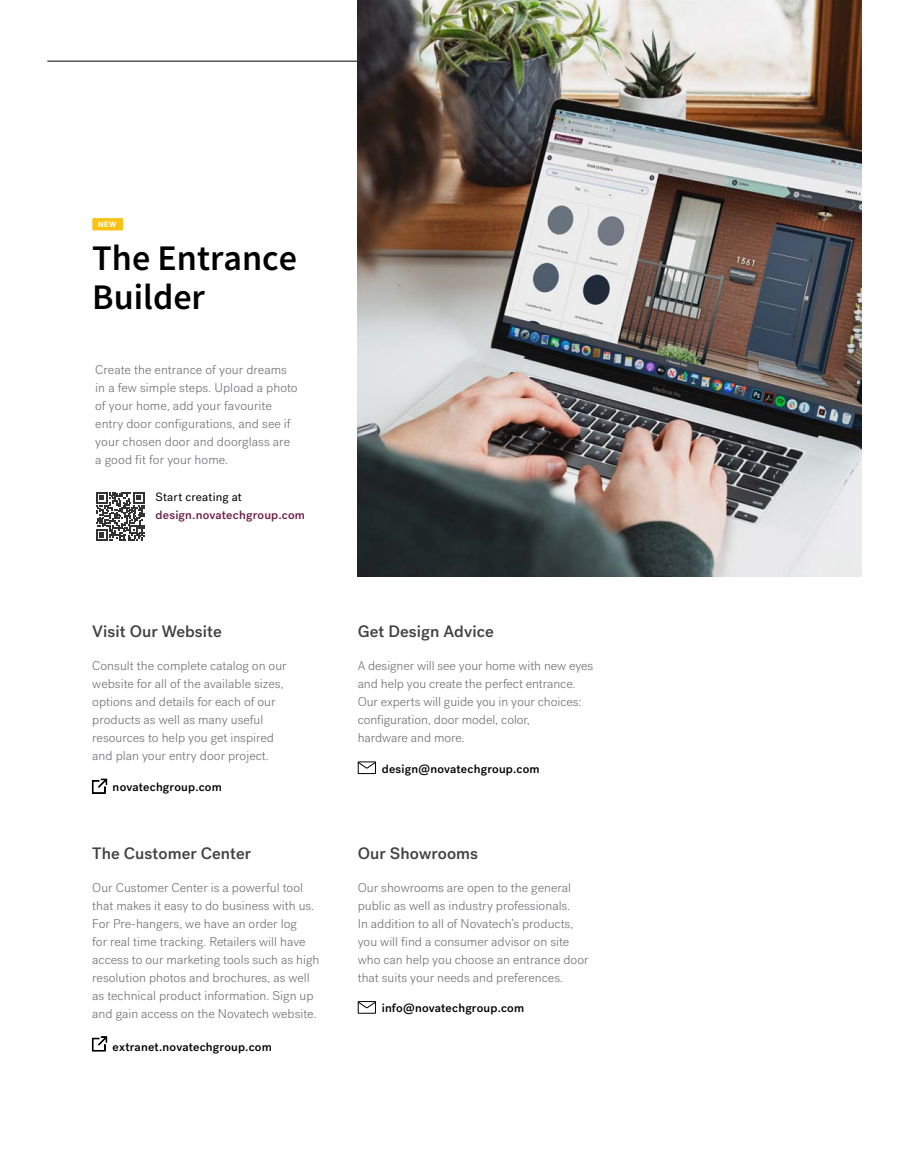
<style>
.page{position:relative;width:922px;height:1175px;background:#fff}
.page>*{position:absolute;margin:0;border:0;box-sizing:border-box;transform-origin:0 0}
.t1{font:600 36px/39px "Source Sans Pro";color:#000}
.t2{font:500 16.5px "Post Grotesk";letter-spacing:.005em;color:#414042}
.t3{font:300 12.75px/18px "Post Grotesk";color:#6d6e71}
.t4{font:500 12px "Post Grotesk";color:#000}
.t5{font:500 12px "Post Grotesk";color:#6f1d46}
.t6{font:12px "Post Grotesk";letter-spacing:.01em;color:#000}
.t7{font:700 7.8px "Post Grotesk";color:#fff}
</style>
<div class="page">
<hr style="left:47px;top:61px;width:744px;height:1px;background:#000">
<img style="left:357px;top:0;width:503px;height:576px">
<div style="left:92px;top:218px;width:31px;height:12px;background:#f8c314"></div>
<svg style="left:96px;top:492px;width:48px;height:48px"></svg>
<svg style="left:92px;top:778px;width:15px;height:15px"></svg>
<div style="left:357px;top:761px;width:19px;height:13px;border:1px solid #000"></div>
<svg style="left:357px;top:761px;width:19px;height:8px"></svg>
<svg style="left:92px;top:1036px;width:15px;height:15px"></svg>
<div style="left:357px;top:1001px;width:19px;height:12px;border:1px solid #000"></div>
<svg style="left:357px;top:1001px;width:19px;height:8px"></svg>
<p class="t7" style="left:98px;top:219px;width:20px">NEW</p>
<h1 class="t1" style="left:92px;top:239px;width:206px">The Entrance<br>Builder</h1>
<p class="t3" style="left:95px;top:361px;width:204px">Create the entrance of your dreams in a few simple steps. Upload a photo of your home, add your favourite entry door configurations, and see if your chosen door and doorglass are a good fit for your home.</p>
<p class="t6" style="left:155px;top:490px;width:88px">Start creating at</p>
<p class="t5" style="left:155px;top:508px;width:151px">design.novatechgroup.com</p>
<p class="t2" style="left:92px;top:621px;width:131px">Visit Our Website</p>
<p class="t3" style="left:92px;top:657px;width:196px">Consult the complete catalog on our website for all of the available sizes, options and details for each of our products as well as many useful resources to help you get inspired and plan your entry door project.</p>
<p class="t4" style="left:113px;top:779px;width:111px">novatechgroup.com</p>
<p class="t2" style="left:92px;top:843px;width:160px">The Customer Center</p>
<p class="t3" style="left:92px;top:878px;width:229px">Our Customer Center is a powerful tool that makes it easy to do business with us.<br>For Pre-hangers, we have an order log<br>for real time tracking. Retailers will have access to our marketing tools such as high resolution photos and brochures, as well as technical product information. Sign up and gain access on the Novatech website.</p>
<p class="t4" style="left:113px;top:1039px;width:161px">extranet.novatechgroup.com</p>
<p class="t2" style="left:357px;top:621px;width:137px">Get Design Advice</p>
<p class="t3" style="left:357px;top:657px;width:237px">A designer will see your home with new eyes and help you create the perfect entrance.<br>Our experts will guide you in your choices: configuration, door model, color,<br>hardware and more.</p>
<p class="t4" style="left:381px;top:761px;width:159px">design@novatechgroup.com</p>
<p class="t2" style="left:357px;top:843px;width:122px">Our Showrooms</p>
<p class="t3" style="left:357px;top:878px;width:232px">Our showrooms are open to the general public as well as industry professionals.<br>In addition to all of Novatech’s products, you will find a consumer advisor on site who can help you choose an entrance door that suits your needs and preferences.</p>
<p class="t4" style="left:381px;top:1000px;width:144px">info@novatechgroup.com</p>
</div>
